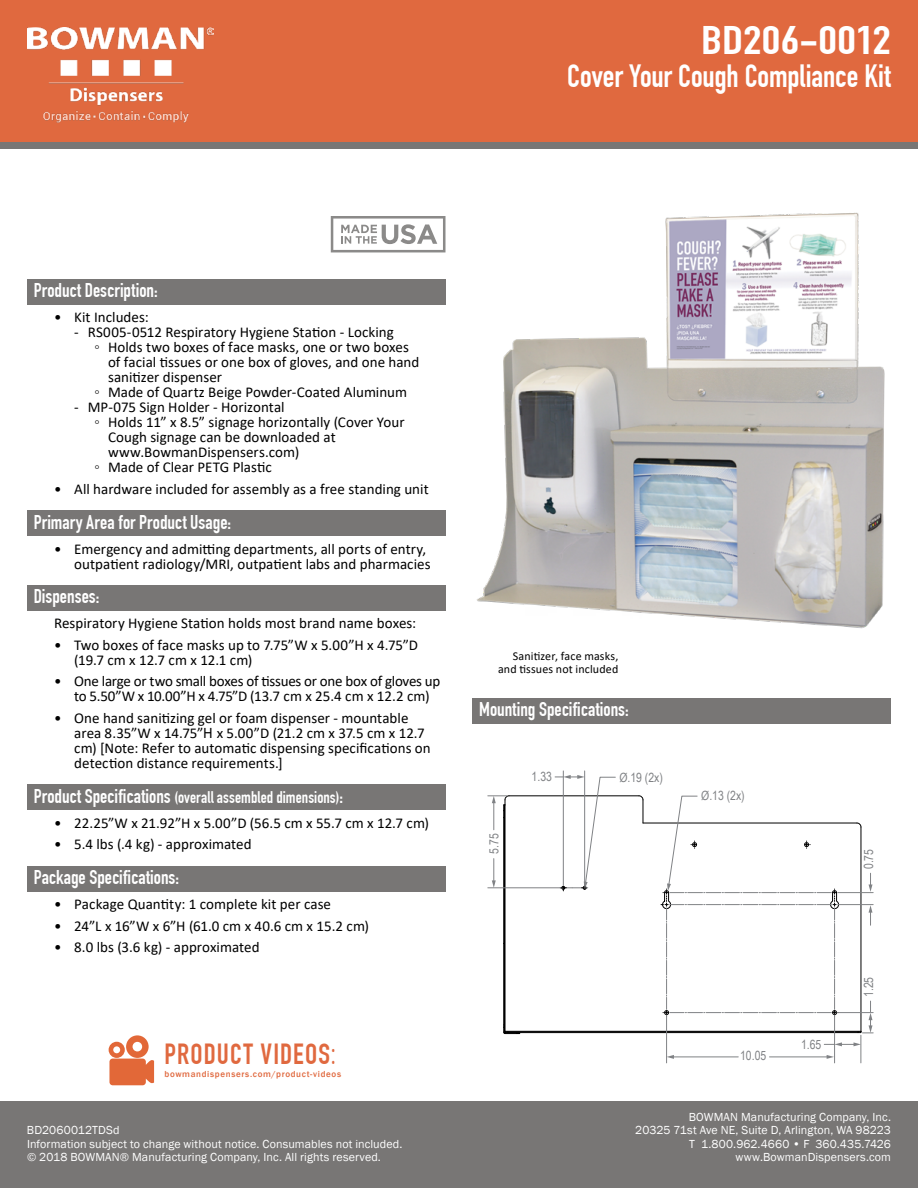
<style>
.page{position:relative;width:918px;height:1188px;background:#fff}
.page>*{position:absolute;margin:0;border:0;box-sizing:border-box;transform-origin:0 0}
.t1{font:700 39px "DIN Condensed";letter-spacing:-.005em;color:#fff;scale:1.28 1}
.t2{font:700 31.5px "DIN Condensed";letter-spacing:-.005em;color:#fff}
.t3{font:700 28.5px "DIN Condensed";letter-spacing:.04em;color:#e0693f}
.t4{font:700 19.5px "DIN Condensed";color:#fff}
.t5{font:700 16.5px "DIN Condensed";letter-spacing:.005em;color:#fff}
.t6{font:15px/15px "Calibri";color:#000}
.t7{font:15px/15px "Calibri";letter-spacing:-.02em;color:#000}
.t8{font:12.75px "Arial Narrow";color:#808285}
.t9{font:12px/13.5px "Franklin Gothic";letter-spacing:.01em;color:#fff}
.t10{font:12px/13.5px "Calibri";letter-spacing:.015em;color:#000;text-align:right}
.t11{font:500 9px "Franklin Gothic";letter-spacing:.075em;color:#e0693f}
.s1{font-family:"Franklin Gothic"}
.s2{font-size:19.5px}
.s3{font-family:"Birch Std";font-weight:400;font-size:31.5px}
</style>
<div class="page">
<div style="left:0;top:1101px;width:918px;height:87px;background:#787675"></div>
<div style="left:0;top:0;width:918px;height:148px;background:#787675"></div>
<div style="left:0;top:0;width:918px;height:142px;background:#e0693f"></div>
<img style="left:27px;top:27px;width:186px;height:96px">
<div style="left:27px;top:279px;width:419px;height:26px;background:#787675"></div>
<div style="left:27px;top:510px;width:419px;height:26px;background:#787675"></div>
<div style="left:27px;top:585px;width:419px;height:26px;background:#787675"></div>
<div style="left:27px;top:784px;width:419px;height:26px;background:#787675"></div>
<div style="left:27px;top:866px;width:419px;height:26px;background:#787675"></div>
<svg style="left:331px;top:216px;width:115px;height:36px"></svg>
<div style="left:472px;top:698px;width:419px;height:26px;background:#787675"></div>
<img style="left:477px;top:212px;width:408px;height:417px">
<hr style="left:508px;top:1032px;width:350px;height:1px;background:#000">
<hr style="left:504px;top:943px;width:1px;height:82px;background:#000">
<hr style="left:503px;top:943px;width:1px;height:82px;background:#000">
<hr style="left:504px;top:818px;width:1px;height:125px;background:#000">
<hr style="left:503px;top:818px;width:1px;height:125px;background:#000">
<hr style="left:505px;top:1031px;width:356px;height:1px;background:#000">
<hr style="left:505px;top:805px;width:1px;height:226px;background:#000">
<svg style="left:503px;top:1024px;width:18px;height:11px"></svg>
<svg style="left:638px;top:795px;width:6px;height:28px"></svg>
<hr style="left:643px;top:823px;width:214px;height:1px;background:#000">
<hr style="left:509px;top:795px;width:130px;height:1px;background:#000">
<hr style="left:563px;top:771px;width:1px;height:114px;background:#808285">
<hr style="left:584px;top:771px;width:1px;height:114px;background:#808285">
<hr style="left:488px;top:887px;width:73px;height:1px;background:#808285">
<svg style="left:488px;top:795px;width:22px;height:35px"></svg>
<svg style="left:492px;top:859px;width:4px;height:29px"></svg>
<svg style="left:555px;top:775px;width:61px;height:116px"></svg>
<svg style="left:661px;top:795px;width:212px;height:268px"></svg>
<svg style="left:109px;top:1035px;width:45px;height:50px"></svg>
<h1 class="t1" style="left:701px;top:18px;width:150px">BD206-0012</h1>
<h2 class="t2" style="left:567px;top:57px;width:325px">Cover Your Cough Compliance Kit</h2>
<h3 class="t4" style="left:34px;top:279px;width:125px">Product Description:</h3>
<p class="t6" style="left:54px;top:310px;width:96px">• Kit Includes:</p>
<p class="t6" style="left:74px;top:325px;width:321px">- RS005-0512 Respiratory Hygiene Station - Locking</p>
<p class="t6" style="left:94px;top:340px;width:316px">◦ Holds two boxes of face masks, one or two boxes</p>
<p class="t6" style="left:108px;top:355px;width:313px">of facial tissues or one box of gloves, and one hand</p>
<p class="t6" style="left:108px;top:370px;width:116px">sanitizer dispenser</p>
<p class="t6" style="left:94px;top:385px;width:314px">◦ Made of Quartz Beige Powder-Coated Aluminum</p>
<p class="t6" style="left:74px;top:400px;width:212px">- MP-075 Sign Holder - Horizontal</p>
<p class="t6" style="left:94px;top:415px;width:312px">◦ Holds 11” x 8.5” signage horizontally (Cover Your</p>
<p class="t6" style="left:108px;top:430px;width:229px">Cough signage can be downloaded at</p>
<p class="t6" style="left:108px;top:445px;width:193px">www.BowmanDispensers.com)</p>
<p class="t6" style="left:94px;top:460px;width:179px">◦ Made of Clear PETG Plastic</p>
<p class="t6" style="left:54px;top:481px;width:376px">• All hardware included for assembly as a free standing unit</p>
<h3 class="t4" style="left:34px;top:510px;width:199px">Primary Area for Product Usage:</h3>
<p class="t6" style="left:54px;top:541px;width:378px;text-align:right">• Emergency and admitting departments, all ports of entry, outpatient radiology/MRI, outpatient labs and pharmacies</p>
<h3 class="t4" style="left:34px;top:585px;width:67px">Dispenses:</h3>
<p class="t6" style="left:54px;top:615px;width:364px">Respiratory Hygiene Station holds most brand name boxes:</p>
<p class="t6" style="left:74px;top:637px;width:345px;text-indent:-20px">• Two boxes of face masks up to 7.75”W x 5.00”H x 4.75”D (19.7 cm x 12.7 cm x 12.1 cm)</p>
<p class="t7" style="left:74px;top:674px;width:368px;text-indent:-20px">• One large or two small boxes of tissues or one box of gloves up to 5.50”W x 10.00”H x 4.75”D (13.7 cm x 25.4 cm x 12.2 cm)</p>
<p class="t6" style="left:74px;top:710px;width:358px;text-indent:-20px">• One hand sanitizing gel or foam dispenser - mountable area 8.35”W x 14.75”<span class="s1">H</span> x 5.00”D (21.2 cm x 37.5 cm x 12.7 cm) [Note: Refer to automatic dispensing specifications on detection distance requirements.]</p>
<p class="t5" style="left:34px;top:787px;width:311px"><span class="s2">Product Specifications</span> (overall assembled dimensions)<span class="s2">:</span></p>
<p class="t6" style="left:54px;top:815px;width:377px">• 22.25”W x 21.92”H x 5.00”D (56.5 cm x 55.7 cm x 12.7 cm)</p>
<p class="t6" style="left:54px;top:837px;width:199px">• 5.4 lbs (.4 kg) - approximated</p>
<h3 class="t4" style="left:34px;top:866px;width:147px">Package Specifications:</h3>
<p class="t6" style="left:54px;top:896px;width:279px">• Package Quantity: 1 complete kit per case</p>
<p class="t6" style="left:54px;top:918px;width:317px">• 24”L x 16”W x 6”H (61.0 cm x 40.6 cm x 15.2 cm)</p>
<p class="t6" style="left:54px;top:940px;width:207px">• 8.0 lbs (3.6 kg) - approximated</p>
<p class="t9" style="left:27px;top:1124px;width:94px">BD2060012TDSd</p>
<h3 class="t3" style="left:165px;top:1037px;width:172px">PRODUCT VIDEOS<span class="s3">:</span></h3>
<p class="t11" style="left:165px;top:1069px;width:178px">bowmandispensers.com/product-videos</p>
<p class="t9" style="left:27px;top:1137px;width:377px">Information subject to change without notice. Consumables not included. © 2018 BOWMAN® Manufacturing Company, Inc. All rights reserved.</p>
<p class="t10" style="left:498px;top:649px;width:122px">Sanitizer, face masks, and tissues not included</p>
<h3 class="t4" style="left:479px;top:698px;width:151px">Mounting Specifications:</h3>
<p class="t8" style="left:485px;top:854px;width:22px;rotate:-90deg">5.75</p>
<p class="t8" style="left:532px;top:767px;width:22px">1.33</p>
<p class="t8" style="left:619px;top:768px;width:45px">Ø.19 (2x)</p>
<p class="t8" style="left:701px;top:787px;width:45px">Ø.13 (2x)</p>
<p class="t8" style="left:859px;top:869px;width:22px;rotate:-90deg">0.75</p>
<p class="t8" style="left:740px;top:1046px;width:28px">10.05</p>
<p class="t8" style="left:801px;top:1035px;width:22px">1.65</p>
<p class="t8" style="left:859px;top:997px;width:22px;rotate:-90deg">1.25</p>
<p class="t9" style="left:635px;top:1110px;width:257px;text-align:right">BOWMAN Manufacturing Company, Inc.<br>20325 71st Ave NE, Suite D, Arlington, WA 98223<br>T 1.800.962.4660 • F 360.435.7426 www.BowmanDispensers.com</p>
</div>
